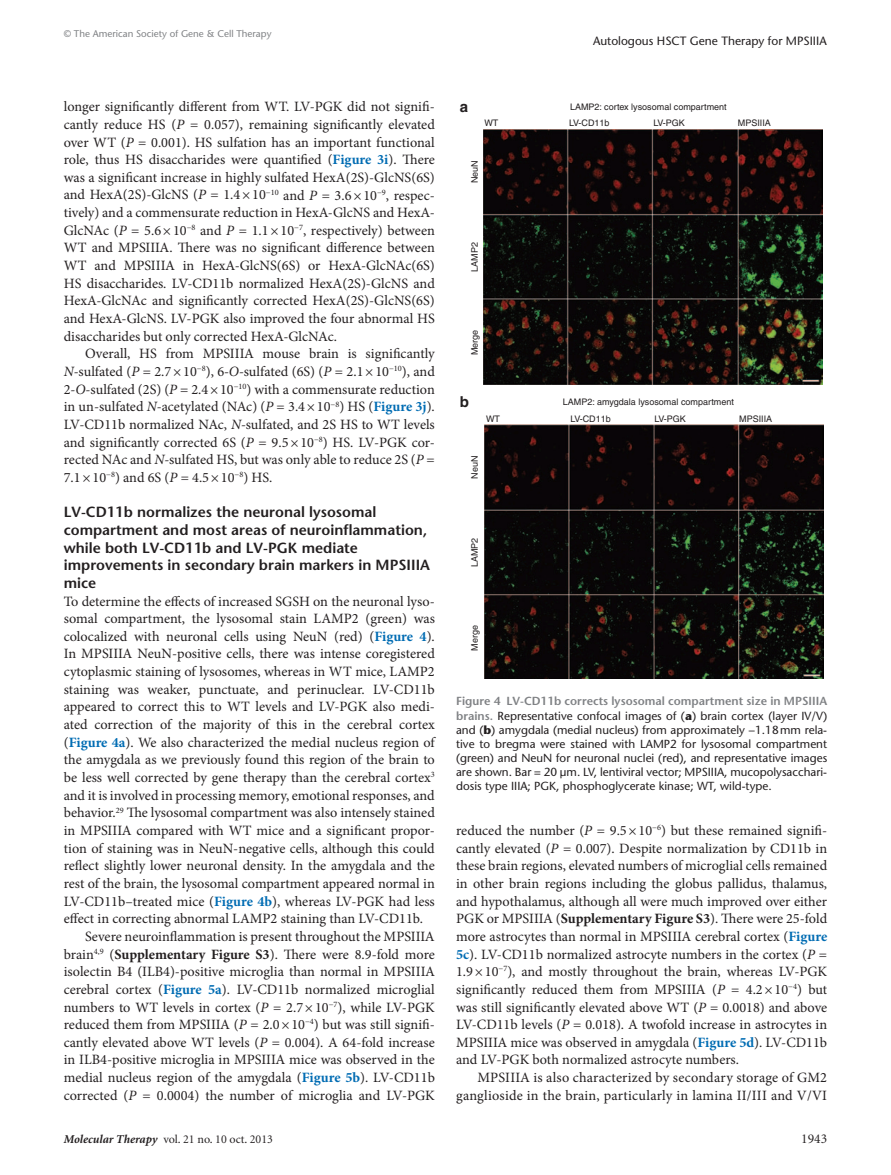
<style>
.page{position:relative;width:891px;height:1175px;background:#fff}
.page>*{position:absolute;margin:0;border:0;box-sizing:border-box;transform-origin:0 0}
.t1{font:700 15px "Helvetica";color:#231f20}
.t2{font:600 14.7px/17.7px "ITC Stone Sans";color:#231f20}
.t3{font:14.25px/17.7px "Minion Pro";color:#231f20;text-align:justify}
.t4{font:13.5px "Minion";color:#231f20}
.t5{font:12px "Stone Sans";color:#231f20}
.t6{font:12px "Minion";color:#231f20}
.t7{font:11.7px/14.1px "Stone Sans";color:#231f20;text-align:justify}
.t8{font:600 11.7px "ITC Stone Sans";color:#808285}
.t9{font:9.75px "Stone Sans";color:#808285}
.t10{font:9px "Helvetica";color:#231f20}
.s1{font-style:italic}
.s2{font-weight:700;color:#006cb3}
.s3{font-weight:700}
.s4{font-family:"ITC Stone Sans";font-weight:600;color:#808285}
.s5{font-weight:700;font-style:italic}
</style>
<div class="page">
<img style="left:484px;top:130px;width:339px;height:254px">
<img style="left:485px;top:425px;width:338px;height:253px">
<p class="t9" style="left:64px;top:28px;width:209px">© The American Society of Gene &amp; Cell Therapy</p>
<p class="t5" style="left:593px;top:34px;width:235px">Autologous HSCT Gene Therapy for MPSIIIA</p>
<p class="t3" style="left:64px;top:98px;width:373px">longer significantly different from WT. LV-PGK did not signifi&shy;cantly reduce HS (<span class="s1">P</span> = 0.057), remaining significantly elevated over WT (<span class="s1">P</span> = 0.001). HS sulfation has an important functional role, thus HS disaccharides were quantified (<span class="s2">Figure 3i</span>). There was a significant increase in highly sulfated HexA(2S)-GlcNS(6S) and HexA(2S)-GlcNS (<span class="s1">P</span> = 1.4×10<sup>−10</sup> and <span class="s1">P</span> = 3.6×10<sup>−9</sup>, respec&shy;tively) and a commensurate reduction in HexA-GlcNS and HexA-GlcNAc (<span class="s1">P</span> = 5.6×10<sup>−8</sup> and <span class="s1">P</span> = 1.1×10<sup>−7</sup>, respectively) between WT and MPSIIIA. There was no significant difference between WT and MPSIIIA in HexA-GlcNS(6S) or HexA-GlcNAc(6S)<br>HS disaccharides. LV-CD11b normalized HexA(2S)-GlcNS and HexA-GlcNAc and significantly corrected HexA(2S)-GlcNS(6S) and HexA-GlcNS. LV-PGK also improved the four abnormal HS disaccharides but only corrected HexA-GlcNAc.</p>
<p class="t3" style="left:64px;top:345px;width:373px;text-indent:21px">Overall, HS from MPSIIIA mouse brain is significantly <span class="s1">N-</span>sulfated (<span class="s1">P</span> = 2.7×10<sup>−8</sup>), 6<span class="s1">-O-</span>sulfated (6S) (<span class="s1">P</span> = 2.1×10<sup>−10</sup>), and 2<span class="s1">-O</span>-sulfated (2S) (<span class="s1">P</span> = 2.4×10<sup>−10</sup>) with a commensurate reduction in un-sulfated <span class="s1">N-</span>acetylated (NAc) (<span class="s1">P</span> = 3.4×10<sup>−8</sup>) HS (<span class="s2">Figure 3j</span>).<br>LV-CD11b normalized NAc, <span class="s1">N-</span>sulfated, and 2S HS to WT levels and significantly corrected 6S (<span class="s1">P</span> = 9.5×10<sup>−8</sup>) HS. LV-PGK cor&shy;rected NAc and <span class="s1">N-</span>sulfated HS, but was only able to reduce 2S (<span class="s1">P</span> = 7.1×10<sup>−8</sup>) and 6S (<span class="s1">P</span> = 4.5×10<sup>−8</sup>) HS.</p>
<p class="t2" style="left:64px;top:503px;width:368px">LV-CD11b normalizes the neuronal lysosomal compartment and most areas of neuroinflammation, while both LV-CD11b and LV-PGK mediate improvements in secondary brain markers in MPSIIIA mice</p>
<p class="t3" style="left:64px;top:592px;width:373px">To determine the effects of increased SGSH on the neuronal lyso-</p>
<p class="t3" style="left:64px;top:610px;width:373px">somal compartment, the lysosomal stain LAMP2 (green) was</p>
<p class="t3" style="left:64px;top:627px;width:373px">colocalized with neuronal cells using NeuN (red) (<span class="s2">Figure 4</span>).</p>
<p class="t3" style="left:64px;top:645px;width:373px">In MPSIIIA NeuN-positive cells, there was intense coregistered</p>
<p class="t3" style="left:64px;top:663px;width:373px">cytoplasmic staining of lysosomes, whereas in WT mice, LAMP2</p>
<p class="t3" style="left:64px;top:680px;width:373px">staining was weaker, punctuate, and perinuclear. LV-CD11b</p>
<p class="t3" style="left:64px;top:698px;width:373px">appeared to correct this to WT levels and LV-PGK also medi-</p>
<p class="t3" style="left:64px;top:715px;width:373px">ated correction of the majority of this in the cerebral cortex</p>
<p class="t3" style="left:64px;top:733px;width:373px">(<span class="s2">Figure 4a</span>). We also characterized the medial nucleus region of</p>
<p class="t3" style="left:64px;top:751px;width:373px">the amygdala as we previously found this region of the brain to</p>
<p class="t3" style="left:64px;top:768px;width:373px">be less well corrected by gene therapy than the cerebral cortex<sup>3</sup></p>
<p class="t3" style="left:64px;top:786px;width:373px">and it is involved in processing memory, emotional responses, and</p>
<p class="t3" style="left:64px;top:804px;width:373px">behavior.<sup>29</sup> The lysosomal compartment was also intensely stained</p>
<p class="t3" style="left:64px;top:821px;width:373px">in MPSIIIA compared with WT mice and a significant propor-</p>
<p class="t3" style="left:64px;top:839px;width:373px">tion of staining was in NeuN-negative cells, although this could</p>
<p class="t3" style="left:64px;top:857px;width:373px">reflect slightly lower neuronal density. In the amygdala and the</p>
<p class="t3" style="left:64px;top:874px;width:373px">rest of the brain, the lysosomal compartment appeared normal in</p>
<p class="t3" style="left:64px;top:892px;width:373px">LV-CD11b–treated mice (<span class="s2">Figure 4b</span>), whereas LV-PGK had less</p>
<p class="t3" style="left:64px;top:910px;width:361px">effect in correcting abnormal LAMP2 staining than LV-CD11b.</p>
<p class="t3" style="left:85px;top:927px;width:351px">Severe neuroinflammation is present throughout the MPSIIIA</p>
<p class="t3" style="left:64px;top:945px;width:373px">brain<sup>4,9</sup> (<span class="s3">Supplementary Figure S3</span>). There were 8.9-fold more</p>
<p class="t3" style="left:64px;top:962px;width:373px">isolectin B4 (ILB4)-positive microglia than normal in MPSIIIA</p>
<p class="t3" style="left:64px;top:980px;width:373px">cerebral cortex (<span class="s2">Figure 5a</span>). LV-CD11b normalized microglial</p>
<p class="t3" style="left:64px;top:998px;width:373px">numbers to WT levels in cortex (<span class="s1">P</span> = 2.7×10<sup>−7</sup>), while LV-PGK</p>
<p class="t3" style="left:64px;top:1015px;width:373px">reduced them from MPSIIIA (<span class="s1">P</span> = 2.0×10<sup>−4</sup>) but was still signifi-</p>
<p class="t3" style="left:64px;top:1033px;width:373px">cantly elevated above WT levels (<span class="s1">P</span> = 0.004). A 64-fold increase</p>
<p class="t3" style="left:64px;top:1051px;width:373px">in ILB4-positive microglia in MPSIIIA mice was observed in the</p>
<p class="t3" style="left:64px;top:1068px;width:373px">medial nucleus region of the amygdala (<span class="s2">Figure 5b</span>). LV-CD11b</p>
<p class="t3" style="left:64px;top:1086px;width:373px">corrected (<span class="s1">P</span> = 0.0004) the number of microglia and LV-PGK</p>
<p class="t1" style="left:460px;top:98px;width:10px">a</p>
<p class="t10" style="left:484px;top:118px;width:16px">WT</p>
<p class="t10" style="left:469px;top:183px;width:25px;rotate:-90deg">NeuN</p>
<p class="t10" style="left:469px;top:272px;width:31px;rotate:-90deg">LAMP2</p>
<p class="t10" style="left:469px;top:355px;width:27px;rotate:-90deg">Merge</p>
<p class="t1" style="left:460px;top:393px;width:11px">b</p>
<p class="t10" style="left:486px;top:413px;width:16px">WT</p>
<p class="t10" style="left:469px;top:479px;width:25px;rotate:-90deg">NeuN</p>
<p class="t10" style="left:469px;top:567px;width:31px;rotate:-90deg">LAMP2</p>
<p class="t10" style="left:469px;top:650px;width:27px;rotate:-90deg">Merge</p>
<p class="t10" style="left:570px;top:101px;width:158px">LAMP2: cortex lysosomal compartment</p>
<p class="t10" style="left:569px;top:118px;width:42px">LV-CD11b</p>
<p class="t10" style="left:653px;top:118px;width:33px">LV-PGK</p>
<p class="t10" style="left:738px;top:118px;width:35px">MPSIIIA</p>
<p class="t10" style="left:563px;top:397px;width:173px">LAMP2: amygdala lysosomal compartment</p>
<p class="t10" style="left:570px;top:413px;width:42px">LV-CD11b</p>
<p class="t10" style="left:655px;top:413px;width:33px">LV-PGK</p>
<p class="t10" style="left:739px;top:413px;width:35px">MPSIIIA</p>
<p class="t8" style="left:456px;top:694px;width:373px">Figure 4 LV-CD11b corrects lysosomal compartment size in MPSIIIA</p>
<p class="t7" style="left:456px;top:708px;width:373px"><span class="s4">brains.</span> Representative confocal images of (<span class="s3">a</span>) brain cortex (layer IV/V) and (<span class="s3">b</span>) amygdala (medial nucleus) from approximately −1.18mm rela&shy;tive to bregma were stained with LAMP2 for lysosomal compartment (green) and NeuN for neuronal nuclei (red), and representative images are shown. Bar = 20 µm. LV, lentiviral vector; MPSIIIA, mucopolysacchari&shy;dosis type IIIA; PGK, phosphoglycerate kinase; WT, wild-type.</p>
<p class="t3" style="left:456px;top:821px;width:373px">reduced the number (<span class="s1">P</span> = 9.5×10<sup>−6</sup>) but these remained signifi&shy;cantly elevated (<span class="s1">P</span> = 0.007). Despite normalization by CD11b in these brain regions, elevated numbers of microglial cells remained in other brain regions including the globus pallidus, thalamus, and hypothalamus, although all were much improved over either PGK or MPSIIIA (<span class="s3">Supplementary Figure S3</span>). There were 25-fold more astrocytes than normal in MPSIIIA cerebral cortex (<span class="s2">Figure 5c</span>). LV-CD11b normalized astrocyte numbers in the cortex (<span class="s1">P</span> = 1.9×10<sup>−7</sup>), and mostly throughout the brain, whereas LV-PGK significantly reduced them from MPSIIIA (<span class="s1">P</span> = 4.2×10<sup>−4</sup>) but was still significantly elevated above WT (<span class="s1">P</span> = 0.0018) and above LV-CD11b levels (<span class="s1">P</span> = 0.018). A twofold increase in astrocytes in MPSIIIA mice was observed in amygdala (<span class="s2">Figure 5d</span>). LV-CD11b and LV-PGK both normalized astrocyte numbers.</p>
<p class="t3" style="left:456px;top:1068px;width:373px;text-align:right">MPSIIIA is also characterized by secondary storage of GM2 ganglioside in the brain, particularly in lamina II/III and V/VI</p>
<p class="t6" style="left:64px;top:1133px;width:211px"><span class="s5">Molecular Therapy</span> vol. 21 no. 10 oct. 2013</p>
<p class="t4" style="left:801px;top:1132px;width:27px">1943</p>
</div>
